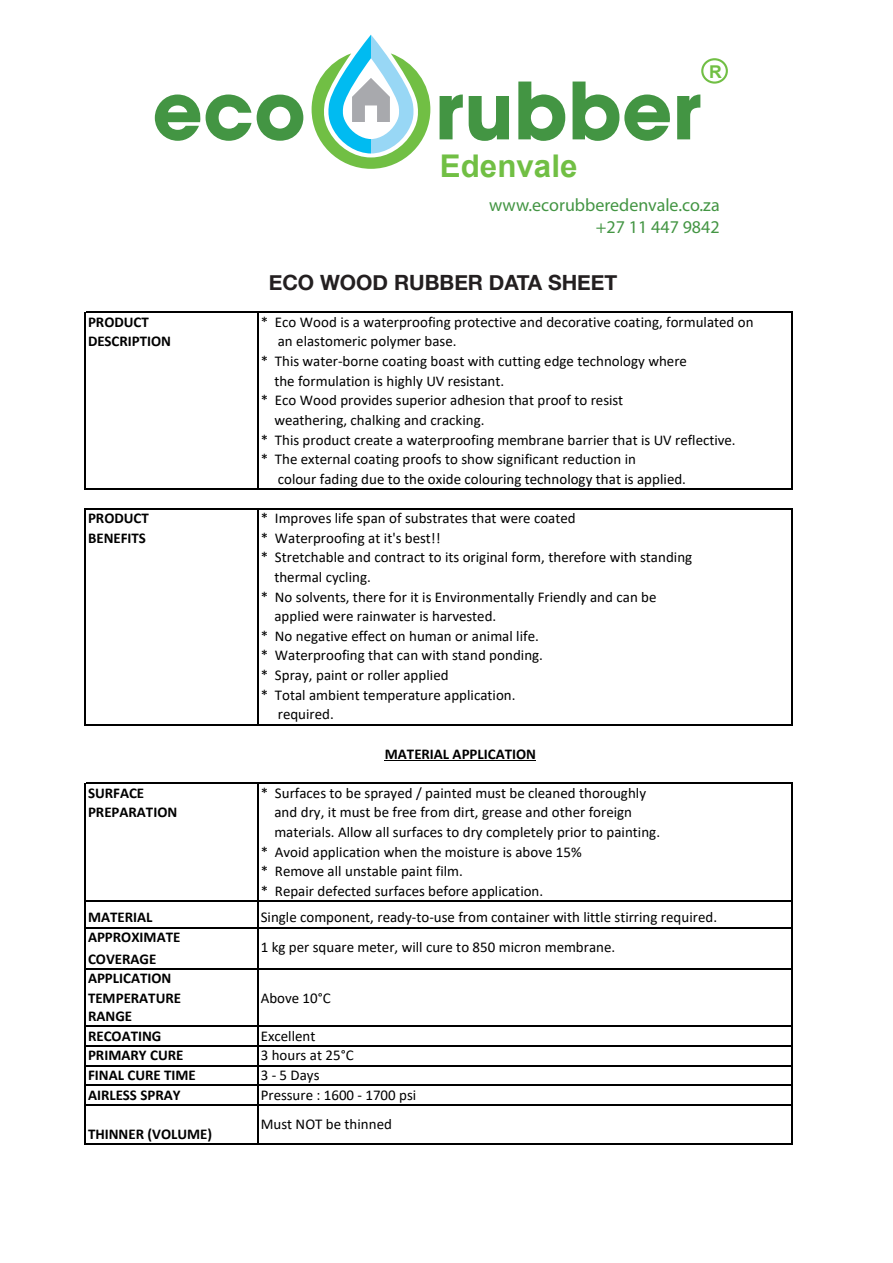
<style>
.page{position:relative;width:893px;height:1263px;background:#fff}
.page>*{position:absolute;margin:0;border:0;box-sizing:border-box;transform-origin:0 0}
.t1{font:700 31.35px "Arial";color:#71bf44}
.t2{font:700 29.7px "Calibri";color:#000}
.t3{font:700 21px "Helvetica Neue";color:#231f20}
.t4{font:18px/21.6px "Myriad Pro";color:#439543;text-align:right}
.t5{font:700 17.55px "Arial";color:#71bf44}
.t6{font:15px/19.6px "Calibri";color:#000}
.t7{font:700 15px/19.6px "Calibri";color:#000}
</style>
<div class="page">
<svg style="left:155px;top:94px;width:96px;height:47px"></svg>
<svg style="left:257px;top:95px;width:46px;height:46px"></svg>
<svg style="left:439px;top:94px;width:24px;height:45px"></svg>
<svg style="left:469px;top:96px;width:40px;height:45px"></svg>
<svg style="left:518px;top:82px;width:47px;height:59px"></svg>
<svg style="left:572px;top:82px;width:98px;height:59px"></svg>
<svg style="left:677px;top:94px;width:23px;height:45px"></svg>
<svg style="left:312px;top:35px;width:118px;height:134px"></svg>
<div style="left:701px;top:58px;width:27px;height:26px;border:2px solid #71bf44;border-radius:50%"></div>
<hr style="left:385px;top:760px;width:151px;height:1px;background:#000">
<hr style="left:85px;top:312px;width:1px;height:177px;background:#000">
<hr style="left:257px;top:313px;width:2px;height:176px;background:#000">
<hr style="left:791px;top:313px;width:2px;height:176px;background:#000">
<hr style="left:85px;top:508px;width:1px;height:217px;background:#000">
<hr style="left:257px;top:509px;width:2px;height:216px;background:#000">
<hr style="left:791px;top:509px;width:2px;height:216px;background:#000">
<hr style="left:85px;top:783px;width:1px;height:361px;background:#000">
<hr style="left:257px;top:784px;width:2px;height:360px;background:#000">
<hr style="left:791px;top:784px;width:2px;height:360px;background:#000">
<hr style="left:86px;top:312px;width:707px;height:1px;background:#000">
<hr style="left:86px;top:488px;width:707px;height:1px;background:#000">
<hr style="left:86px;top:508px;width:707px;height:1px;background:#000">
<hr style="left:86px;top:724px;width:707px;height:1px;background:#000">
<hr style="left:86px;top:783px;width:707px;height:1px;background:#000">
<hr style="left:86px;top:900px;width:707px;height:2px;background:#000">
<hr style="left:86px;top:927px;width:707px;height:1px;background:#000">
<hr style="left:86px;top:968px;width:707px;height:1px;background:#000">
<hr style="left:86px;top:1025px;width:707px;height:2px;background:#000">
<hr style="left:86px;top:1045px;width:707px;height:1px;background:#000">
<hr style="left:86px;top:1065px;width:707px;height:1px;background:#000">
<hr style="left:86px;top:1084px;width:707px;height:2px;background:#000">
<hr style="left:86px;top:1104px;width:707px;height:1px;background:#000">
<hr style="left:86px;top:1143px;width:707px;height:1px;background:#000">
<p class="t7" style="left:88px;top:312px;width:85px">PRODUCT<br>DESCRIPTION</p>
<p class="t7" style="left:88px;top:508px;width:62px">PRODUCT<br>BENEFITS</p>
<p class="t7" style="left:88px;top:783px;width:91px">SURFACE<br>PREPARATION</p>
<p class="t7" style="left:88px;top:907px;width:94px">MATERIAL<br>APPROXIMATE</p>
<p class="t7" style="left:88px;top:948px;width:95px">COVERAGE<br>APPLICATION<br>TEMPERATURE<br>RANGE<br>RECOATING</p>
<p class="t7" style="left:88px;top:1045px;width:109px">PRIMARY CURE<br>FINAL CURE TIME<br>AIRLESS SPRAY</p>
<p class="t7" style="left:88px;top:1124px;width:126px">THINNER (VOLUME)</p>
<h1 class="t1" style="left:440px;top:145px;width:139px">Edenvale</h1>
<p class="t5" style="left:709px;top:60px;width:14px">R</p>
<p class="t4" style="left:489px;top:194px;width:232px">www.ecorubberedenvale.co.za +27 11 447 9842</p>
<h2 class="t2" style="left:403px;top:252px;width:144px">ECO WOOD</h2>
<h3 class="t3" style="left:269px;top:266px;width:350px">ECO WOOD RUBBER DATA SHEET</h3>
<p class="t6" style="left:278px;top:312px;width:477px;text-indent:-17px">* Eco Wood is a waterproofing protective and decorative coating, formulated on an elastomeric polymer base.</p>
<p class="t6" style="left:274px;top:370px;width:231px">the formulation is highly UV resistant.</p>
<p class="t6" style="left:274px;top:410px;width:212px">weathering, chalking and cracking.</p>
<p class="t6" style="left:261px;top:351px;width:428px">* This water-borne coating boast with cutting edge technology where</p>
<p class="t6" style="left:261px;top:390px;width:364px">* Eco Wood provides superior adhesion that proof to resist</p>
<p class="t6" style="left:261px;top:429px;width:476px">* This product create a waterproofing membrane barrier that is UV reflective.</p>
<p class="t6" style="left:278px;top:449px;width:410px;text-indent:-17px">* The external coating proofs to show significant reduction in<br>colour fading due to the oxide colouring technology that is applied.</p>
<p class="t6" style="left:261px;top:508px;width:433px">* Improves life span of substrates that were coated<br>* Waterproofing at it's best!!<br>* Stretchable and contract to its original form, therefore with standing</p>
<p class="t6" style="left:274px;top:567px;width:98px">thermal cycling.</p>
<p class="t6" style="left:261px;top:586px;width:397px">* No solvents, there for it is Environmentally Friendly and can be</p>
<p class="t6" style="left:274px;top:606px;width:223px">applied were rainwater is harvested.</p>
<p class="t6" style="left:261px;top:626px;width:280px">* No negative effect on human or animal life.</p>
<p class="t6" style="left:261px;top:645px;width:284px">* Waterproofing that can with stand ponding.</p>
<p class="t6" style="left:261px;top:665px;width:189px">* Spray, paint or roller applied</p>
<p class="t6" style="left:278px;top:684px;width:239px;text-indent:-17px">* Total ambient temperature application. required.</p>
<p class="t7" style="left:385px;top:743px;width:153px">MATERIAL APPLICATION</p>
<p class="t6" style="left:261px;top:783px;width:387px">* Surfaces to be sprayed / painted must be cleaned thoroughly</p>
<p class="t6" style="left:274px;top:802px;width:359px">and dry, it must be free from dirt, grease and other foreign</p>
<p class="t6" style="left:274px;top:822px;width:387px">materials. Allow all surfaces to dry completely prior to painting.</p>
<p class="t6" style="left:261px;top:841px;width:322px">* Avoid application when the moisture is above 15%</p>
<p class="t6" style="left:261px;top:861px;width:204px">* Remove all unstable paint film.</p>
<p class="t6" style="left:261px;top:877px;width:458px;line-height:26.4px">* Repair defected surfaces before application.<br>Single component, ready-to-use from container with little stirring required.</p>
<p class="t6" style="left:261px;top:937px;width:356px">1 kg per square meter, will cure to 850 micron membrane.</p>
<p class="t6" style="left:261px;top:987px;width:72px">Above 10°C</p>
<p class="t6" style="left:261px;top:1025px;width:56px">Excellent</p>
<p class="t6" style="left:261px;top:1045px;width:94px">3 hours at 25°C<br>3 - 5 Days</p>
<p class="t6" style="left:261px;top:1084px;width:157px">Pressure : 1600 - 1700 psi</p>
<p class="t6" style="left:261px;top:1113px;width:133px">Must NOT be thinned</p>
</div>
